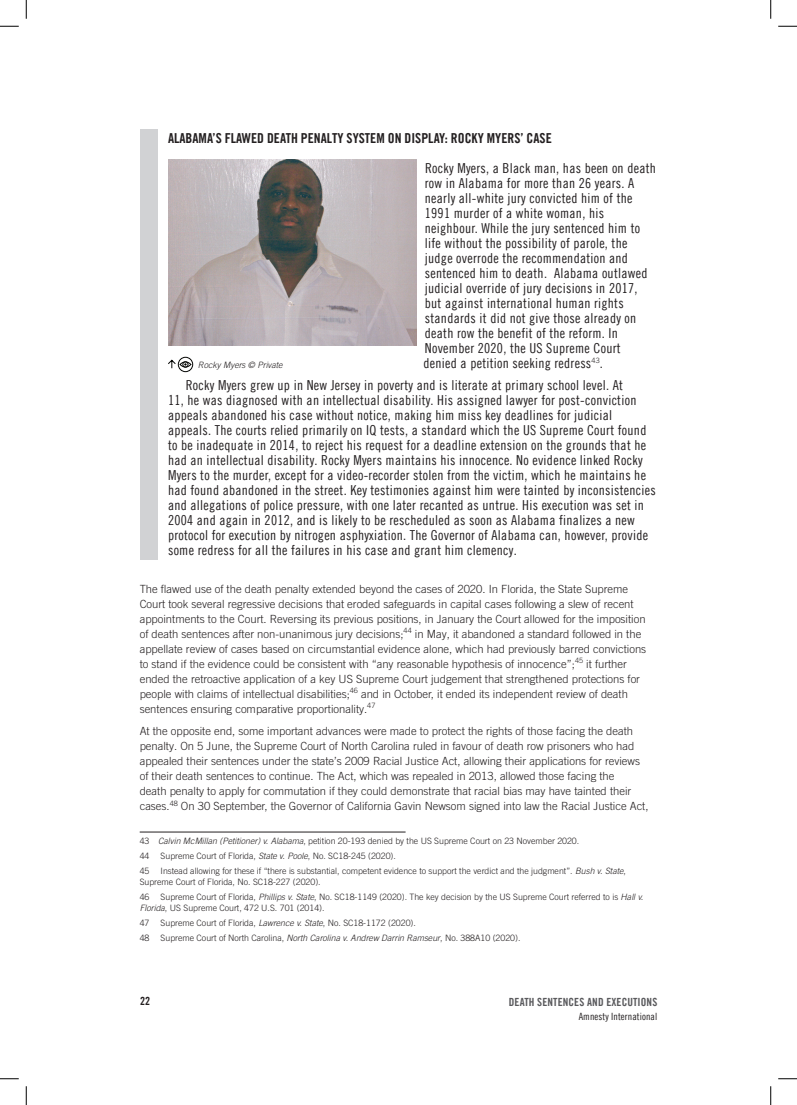
<style>
.page{position:relative;width:797px;height:1105px;background:#fff}
.page>*{position:absolute;margin:0;border:0;box-sizing:border-box;transform-origin:0 0}
.t1{font:13.75px/15px "Amnesty Trade Gothic Cn 18";letter-spacing:.02em;color:#231f20}
.t2{font:13.75px "Amnesty Trade Gothic Bd Cn 20";color:#231f20}
.t3{font:300 11.25px/15px "Amnesty Trade Gothic";color:#231f20}
.t4{font:11.25px "Amnesty Trade Gothic Bd Cn 20";letter-spacing:.01em;color:#5a5a5d}
.t5{font:11.25px "Amnesty Trade Gothic Bd Cn 20";color:#231f20}
.t6{font:10px "Amnesty Trade Gothic Cn 18";letter-spacing:.01em;color:#231f20}
.t7{font:300 8.75px/11.2px "Amnesty Trade Gothic";color:#231f20}
.t8{font:italic 300 8.75px "Amnesty Trade Gothic";color:#231f20}
.s1{font-style:italic}
</style>
<div class="page">
<div style="left:140px;top:130px;width:17px;height:430px;background:#d1d2d4"></div>
<img style="left:168px;top:159px;width:248px;height:186px">
<svg style="left:168px;top:359px;width:8px;height:10px"></svg>
<svg style="left:182px;top:363px;width:6px;height:2px"></svg>
<div style="left:180px;top:361px;width:11px;height:6px;border:1px solid #040503;border-radius:50%"></div>
<div style="left:178px;top:357px;width:15px;height:15px;border:1px solid #040503;border-radius:50%"></div>
<hr style="left:140px;top:831px;width:265px;height:1px;background:#231f20">
<svg style="left:0;top:25px;width:19px;height:2px"></svg>
<svg style="left:778px;top:25px;width:19px;height:2px"></svg>
<svg style="left:0;top:1078px;width:19px;height:1px"></svg>
<svg style="left:778px;top:1078px;width:19px;height:1px"></svg>
<svg style="left:25px;top:0;width:2px;height:19px"></svg>
<svg style="left:25px;top:1086px;width:2px;height:19px"></svg>
<svg style="left:770px;top:0;width:1px;height:19px"></svg>
<svg style="left:770px;top:1086px;width:1px;height:19px"></svg>
<p class="t2" style="left:168px;top:129px;width:385px">ALABAMA’S FLAWED DEATH PENALTY SYSTEM ON DISPLAY: ROCKY MYERS’ CASE</p>
<p class="t1" style="left:425px;top:160px;width:232px">Rocky Myers, a Black man, has been on death row in Alabama for more than 26 years. A nearly all-white jury convicted him of the 1991 murder of a white woman, his neighbour. While the jury sentenced him to life without the possibility of parole, the judge overrode the recommendation and sentenced him to death. Alabama outlawed judicial override of jury decisions in 2017, but against international human rights standards it did not give those already on death row the benefit of the reform. In November 2020, the US Supreme Court</p>
<p class="t8" style="left:198px;top:359px;width:86px">Rocky Myers © Private</p>
<p class="t1" style="left:186px;top:351px;width:439px;line-height:22.5px;text-indent:238px">denied a petition seeking redress<sup>43</sup>.<br>Rocky Myers grew up in New Jersey in poverty and is literate at primary school level. At</p>
<p class="t1" style="left:168px;top:392px;width:489px">11, he was diagnosed with an intellectual disability. His assigned lawyer for post-conviction appeals abandoned his case without notice, making him miss key deadlines for judicial appeals. The courts relied primarily on IQ tests, a standard which the US Supreme Court found to be inadequate in 2014, to reject his request for a deadline extension on the grounds that he had an intellectual disability. Rocky Myers maintains his innocence. No evidence linked Rocky Myers to the murder, except for a video-recorder stolen from the victim, which he maintains he had found abandoned in the street. Key testimonies against him were tainted by inconsistencies and allegations of police pressure, with one later recanted as untrue. His execution was set in 2004 and again in 2012, and is likely to be rescheduled as soon as Alabama finalizes a new protocol for execution by nitrogen asphyxiation. The Governor of Alabama can, however, provide some redress for all the failures in his case and grant him clemency.</p>
<p class="t3" style="left:140px;top:581px;width:508px">The flawed use of the death penalty extended beyond the cases of 2020. In Florida, the State Supreme Court took several regressive decisions that eroded safeguards in capital cases following a slew of recent appointments to the Court. Reversing its previous positions, in January the Court allowed for the imposition of death sentences after non-unanimous jury decisions;<sup>44</sup> in May, it abandoned a standard followed in the appellate review of cases based on circumstantial evidence alone, which had previously barred convictions to stand if the evidence could be consistent with “any reasonable hypothesis of innocence”;<sup>45</sup> it further ended the retroactive application of a key US Supreme Court judgement that strengthened protections for people with claims of intellectual disabilities;<sup>46</sup> and in October, it ended its independent review of death sentences ensuring comparative proportionality.<sup>47</sup></p>
<p class="t3" style="left:140px;top:723px;width:510px">At the opposite end, some important advances were made to protect the rights of those facing the death penalty. On 5 June, the Supreme Court of North Carolina ruled in favour of death row prisoners who had appealed their sentences under the state’s 2009 Racial Justice Act, allowing their applications for reviews of their death sentences to continue. The Act, which was repealed in 2013, allowed those facing the<br>death penalty to apply for commutation if they could demonstrate that racial bias may have tainted their cases.<sup>48</sup> On 30 September, the Governor of California Gavin Newsom signed into law the Racial Justice Act,</p>
<p class="t7" style="left:140px;top:833px;width:441px;line-height:15px">43 <span class="s1">Calvin McMillan (Petitioner) v. Alabama</span>, petition 20-193 denied by the US Supreme Court on 23 November 2020.<br>44</p>
<p class="t7" style="left:161px;top:850px;width:237px">Supreme Court of Florida, <span class="s1">State v. Poole</span>, No. SC18-245 (2020).</p>
<p class="t7" style="left:140px;top:865px;width:488px;text-indent:21px">Instead allowing for these if “there is substantial, competent evidence to support the verdict and the judgment”. <span class="s1">Bush v. State</span>,<br>Supreme Court of Florida, No. SC18-227 (2020).</p>
<p class="t7" style="left:140px;top:891px;width:11px">46</p>
<p class="t7" style="left:140px;top:865px;width:11px">45</p>
<p class="t7" style="left:140px;top:891px;width:505px;text-indent:21px">Supreme Court of Florida, <span class="s1">Phillips v. State</span>, No. SC18-1149 (2020). The key decision by the US Supreme Court referred to is <span class="s1">Hall v.<br>Florida</span>, US Supreme Court, 472 U.S. 701 (2014).</p>
<p class="t7" style="left:140px;top:917px;width:11px">47</p>
<p class="t7" style="left:161px;top:917px;width:257px">Supreme Court of Florida, <span class="s1">Lawrence v. State</span>, No. SC18-1172 (2020).</p>
<p class="t7" style="left:140px;top:932px;width:11px">48</p>
<p class="t7" style="left:161px;top:932px;width:361px">Supreme Court of North Carolina, <span class="s1">North Carolina v. Andrew Darrin Ramseur</span>, No. 388A10 (2020).</p>
<p class="t5" style="left:140px;top:994px;width:11px">22</p>
<p class="t4" style="left:509px;top:995px;width:150px">DEATH SENTENCES AND EXECUTIONS</p>
<p class="t6" style="left:578px;top:1011px;width:80px">Amnesty International</p>
</div>
